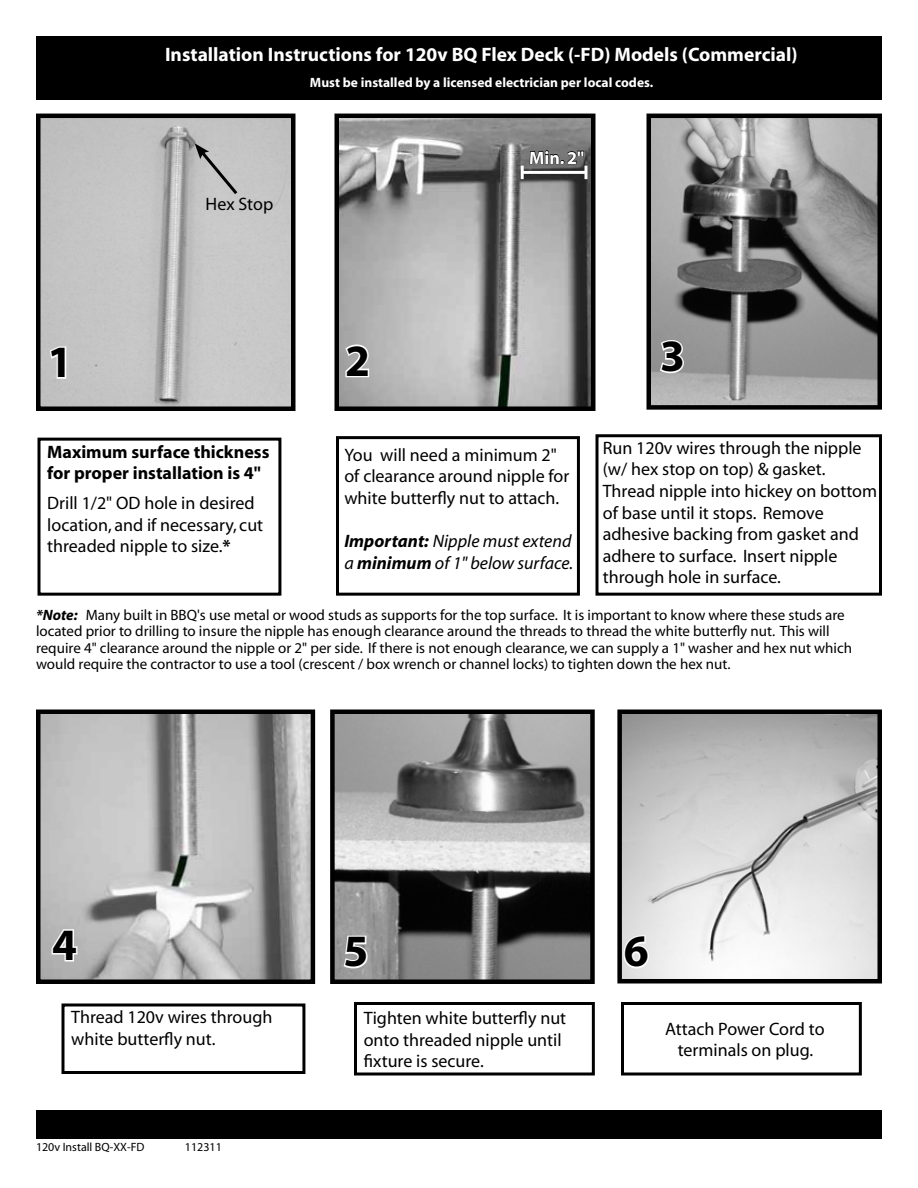
<style>
.page{position:relative;width:918px;height:1188px;background:#fff}
.page>*{position:absolute;margin:0;border:0;box-sizing:border-box;transform-origin:0 0}
.t1{font:700 45px "Myriad";color:#000}
.t2{font:700 19.5px "Myriad";color:#fff}
.t3{font:18px/21.6px "Myriad";color:#000}
.t4{font:italic 18px/21.6px "Myriad";color:#000}
.t5{font:700 18px/21.6px "Myriad";color:#000}
.t6{font:700 18px "Myriad";color:#fff}
.t7{font:15px/16.5px "Myriad";color:#000}
.t8{font:700 13.5px "Myriad";color:#fff}
.t9{font:12px "Myriad";color:#000}
.s1{font-weight:700}
.s2{font-weight:700;font-style:italic}
</style>
<div class="page">
<div style="left:36px;top:1110px;width:846px;height:28px;background:#000"></div>
<img style="left:651px;top:119px;width:226px;height:286px">
<div style="left:646px;top:114px;width:236px;height:296px;border:4px solid #000"></div>
<div style="left:596px;top:434px;width:286px;height:162px;border:3px solid #000"></div>
<svg style="left:658px;top:339px;width:27px;height:36px"></svg>
<img style="left:41px;top:119px;width:250px;height:287px">
<div style="left:36px;top:114px;width:260px;height:297px;border:4px solid #000"></div>
<svg style="left:48px;top:345px;width:20px;height:35px"></svg>
<div style="left:38px;top:438px;width:243px;height:158px;border:3px solid #000"></div>
<img style="left:339px;top:119px;width:252px;height:287px">
<div style="left:334px;top:114px;width:262px;height:297px;border:4px solid #000"></div>
<div style="left:336px;top:436px;width:244px;height:160px;border:3px solid #000"></div>
<svg style="left:521px;top:146px;width:66px;height:33px;background:#656565"></svg>
<svg style="left:343px;top:343px;width:28px;height:36px"></svg>
<img style="left:41px;top:715px;width:269px;height:264px">
<div style="left:36px;top:710px;width:279px;height:274px;border:4px solid #000"></div>
<div style="left:62px;top:1004px;width:243px;height:70px;border:3px solid #000"></div>
<img style="left:335px;top:715px;width:255px;height:264px">
<div style="left:330px;top:710px;width:265px;height:274px;border:4px solid #000"></div>
<div style="left:354px;top:1002px;width:241px;height:74px;border:3px solid #000"></div>
<svg style="left:50px;top:928px;width:29px;height:35px"></svg>
<svg style="left:342px;top:934px;width:27px;height:36px"></svg>
<svg style="left:195px;top:143px;width:45px;height:54px;background:#b2b2b2"></svg>
<div style="left:36px;top:36px;width:846px;height:64px;background:#000"></div>
<img style="left:622px;top:715px;width:255px;height:263px">
<div style="left:617px;top:710px;width:265px;height:273px;border:4px solid #000"></div>
<svg style="left:622px;top:934px;width:28px;height:36px"></svg>
<div style="left:621px;top:1002px;width:241px;height:74px;border:3px solid #000"></div>
<p class="t2" style="left:165px;top:45px;width:634px">Installation Instructions for 120v BQ Flex Deck (-FD) Models (Commercial)</p>
<p class="t8" style="left:310px;top:75px;width:345px">Must be installed by a licensed electrician per local codes.</p>
<p class="t3" style="left:206px;top:194px;width:69px">Hex Stop</p>
<p class="t6" style="left:529px;top:148px;width:57px">Min. 2"</p>
<h1 class="t1" style="left:48px;top:339px;width:26px">1</h1>
<h1 class="t1" style="left:660px;top:333px;width:26px">3</h1>
<h1 class="t1" style="left:345px;top:337px;width:26px">2</h1>
<p class="t5" style="left:47px;top:441px;width:224px">Maximum surface thickness for proper installation is 4"</p>
<p class="t3" style="left:47px;top:493px;width:217px">Drill 1/2" OD hole in desired location, and if necessary, cut threaded nipple to size.<span class="s1">*</span></p>
<p class="t3" style="left:344px;top:445px;width:226px">You will need a minimum 2" of clearance around nipple for white butterfly nut to attach.</p>
<p class="t4" style="left:344px;top:531px;width:230px"><span class="s1">Important:</span> Nipple must extend a <span class="s1">minimum</span> of 1" below surface.</p>
<p class="t3" style="left:603px;top:438px;width:276px">Run 120v wires through the nipple (w/ hex stop on top) &amp; gasket.<br>Thread nipple into hickey on bottom of base until it stops. Remove adhesive backing from gasket and adhere to surface. Insert nipple through hole in surface.</p>
<p class="t7" style="left:36px;top:607px;width:818px"><span class="s2">*Note:</span> Many built in BBQ's use metal or wood studs as supports for the top surface. It is important to know where these studs are located prior to drilling to insure the nipple has enough clearance around the threads to thread the white butterfly nut. This will require 4" clearance around the nipple or 2" per side. If there is not enough clearance, we can supply a 1" washer and hex nut which would require the contractor to use a tool (crescent / box wrench or channel locks) to tighten down the hex nut.</p>
<h1 class="t1" style="left:52px;top:922px;width:26px">4</h1>
<h1 class="t1" style="left:344px;top:928px;width:26px">5</h1>
<p class="t3" style="left:71px;top:1007px;width:203px">Thread 120v wires through white butterfly nut.</p>
<p class="t3" style="left:364px;top:1008px;width:204px">Tighten white butterfly nut onto threaded nipple until fixture is secure.</p>
<p class="t9" style="left:36px;top:1141px;width:110px">120v Install BQ-XX-FD</p>
<p class="t9" style="left:185px;top:1141px;width:38px">112311</p>
<h1 class="t1" style="left:624px;top:928px;width:26px">6</h1>
<p class="t3" style="left:665px;top:1019px;width:161px;text-align:center">Attach Power Cord to terminals on plug.</p>
</div>
